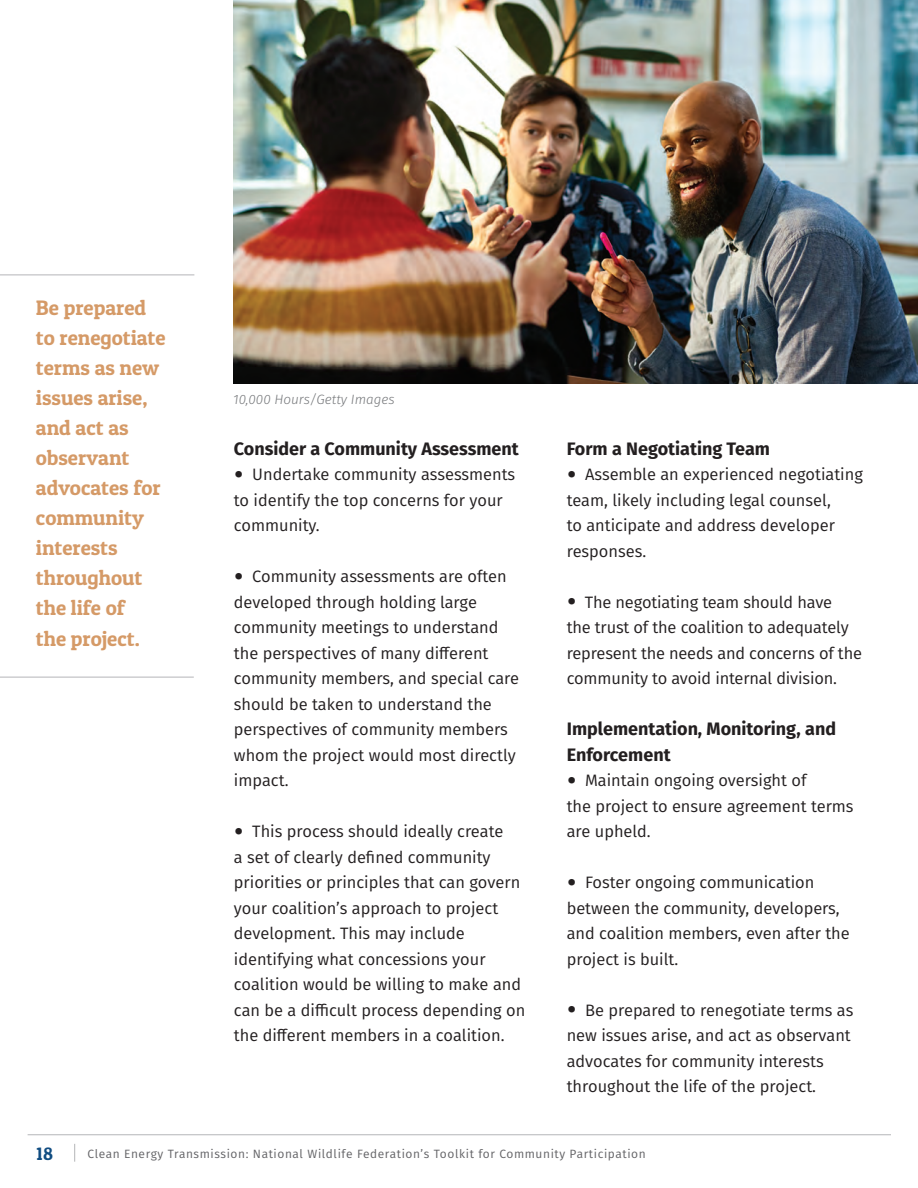
<style>
.page{position:relative;width:918px;height:1188px;background:#fff}
.page>*{position:absolute;margin:0;border:0;box-sizing:border-box;transform-origin:0 0}
.t1{font:21px/30px "Patua One";color:#d59a67}
.t2{font:700 18px/25.5px "Fira Sans";color:#231f20}
.t3{font:18px "Patua One";color:#114d82}
.t4{font:16.5px/25.5px "Fira Sans";color:#231f20}
.t5{font:italic 300 13.5px "Fira Sans";color:#76787b}
.t6{font:12px "Fira Sans";letter-spacing:.05em;color:#636366}
.s1{font-size:31.5px}
</style>
<div class="page">
<svg style="left:74px;top:1144px;width:1px;height:18px"></svg>
<hr style="left:28px;top:1134px;width:863px;height:1px;background:#bcbdc0">
<img style="left:234px;top:0;width:684px;height:383px">
<hr style="left:0;top:274px;width:194px;height:1px;background:#bcbdc0">
<hr style="left:0;top:677px;width:194px;height:1px;background:#bcbdc0">
<p class="t1" style="left:36px;top:293px;width:131px">Be prepared to renegotiate terms as new issues arise,</p>
<p class="t1" style="left:36px;top:413px;width:126px">and act as observant advocates for community interests throughout</p>
<p class="t1" style="left:36px;top:593px;width:90px">the life of</p>
<p class="t1" style="left:36px;top:623px;width:105px">the project.</p>
<p class="t5" style="left:233px;top:389px;width:163px">10,000 Hours/Getty Images</p>
<p class="t2" style="left:234px;top:435px;width:286px">Consider a Community Assessment</p>
<p class="t4" style="left:234px;top:461px;width:283px"><span class="s1">•</span> Undertake community assessments to identify the top concerns for your community.</p>
<p class="t4" style="left:234px;top:563px;width:287px"><span class="s1">•</span> Community assessments are often developed through holding large community meetings to understand the perspectives of many different community members, and special care should be taken to understand the perspectives of community members whom the project would most directly impact.</p>
<p class="t4" style="left:234px;top:818px;width:293px"><span class="s1">•</span> This process should ideally create<br>a set of clearly defined community priorities or principles that can govern your coalition’s approach to project development. This may include identifying what concessions your coalition would be willing to make and can be a difficult process depending on the different members in a coalition.</p>
<p class="t2" style="left:567px;top:435px;width:205px">Form a Negotiating Team</p>
<p class="t4" style="left:567px;top:461px;width:298px"><span class="s1">•</span> Assemble an experienced negotiating team, likely including legal counsel,<br>to anticipate and address developer responses.</p>
<p class="t4" style="left:567px;top:589px;width:297px"><span class="s1">•</span> The negotiating team should have<br>the trust of the coalition to adequately represent the needs and concerns of the community to avoid internal division.</p>
<p class="t2" style="left:567px;top:715px;width:271px">Implementation, Monitoring, and<br>Enforcement</p>
<p class="t4" style="left:567px;top:767px;width:241px"><span class="s1">•</span> Maintain ongoing oversight of</p>
<p class="t4" style="left:567px;top:793px;width:288px">the project to ensure agreement terms are upheld.</p>
<p class="t4" style="left:567px;top:869px;width:285px"><span class="s1">•</span> Foster ongoing communication between the community, developers, and coalition members, even after the project is built.</p>
<p class="t4" style="left:567px;top:997px;width:288px"><span class="s1">•</span> Be prepared to renegotiate terms as new issues arise, and act as observant advocates for community interests throughout the life of the project.</p>
<p class="t3" style="left:37px;top:1142px;width:18px">18</p>
<p class="t6" style="left:88px;top:1145px;width:560px">Clean Energy Transmission: National Wildlife Federation’s Toolkit for Community Participation</p>
</div>
